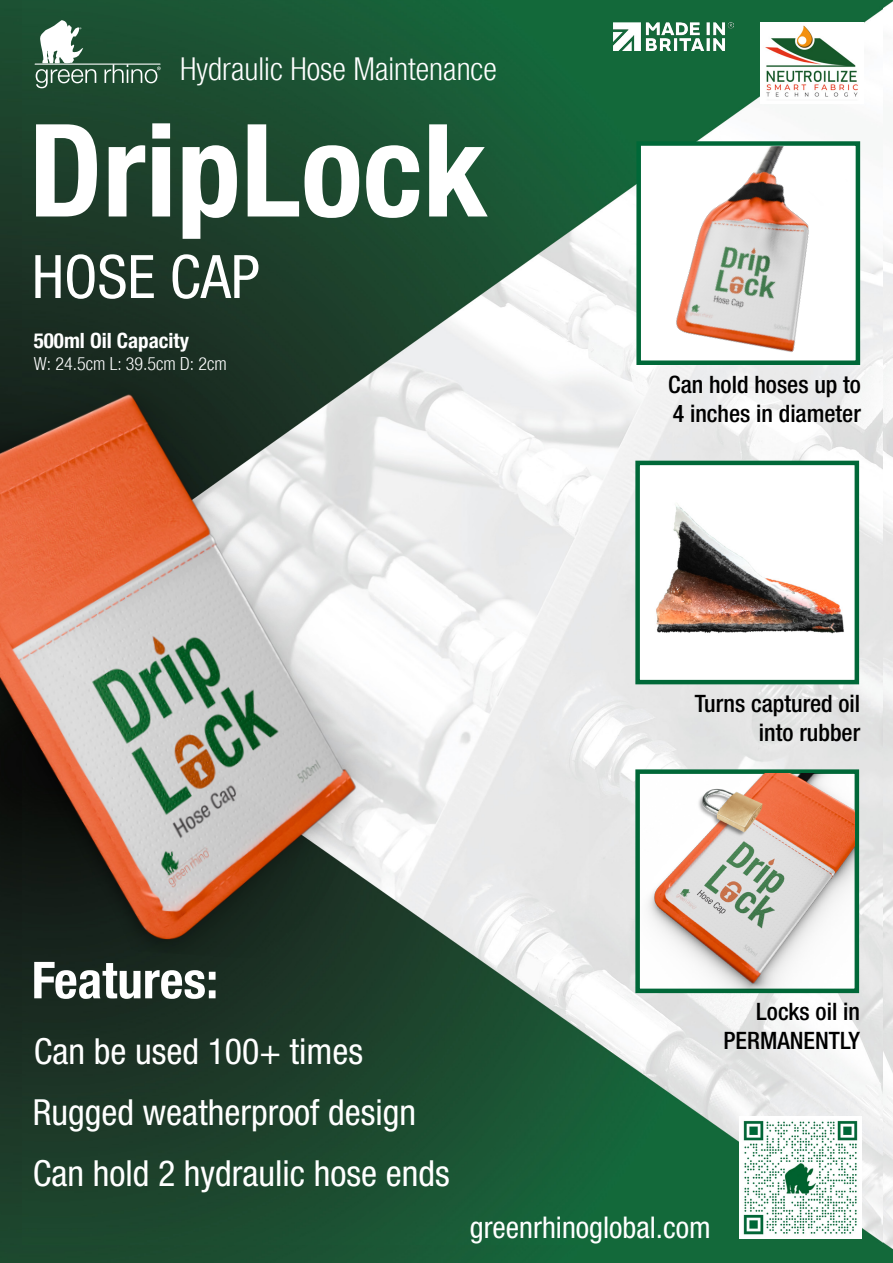
<style>
.page{position:relative;width:893px;height:1263px;background:#fff}
.page>*{position:absolute;margin:0;border:0;box-sizing:border-box;transform-origin:0 0}
.t1{font:700 condensed 129px "Helvetica Neue";color:#fff}
.t2{font:condensed 60px "Helvetica Neue LT Std";color:#fff}
.t3{font:700 condensed 51px "Helvetica Neue";color:#fff}
.t4{font:condensed 36px/61.3px "Helvetica Neue LT Std";color:#fff}
.t5{font:300 condensed 31.5px "Helvetica Neue";color:#fff}
.t6{font:condensed 30px "Helvetica Neue LT Std";color:#fff}
.t7{font:500 condensed 24px/28.8px "Helvetica Neue";color:#000;text-align:right}
.t8{font:700 condensed 21px "Helvetica Neue";color:#fff}
.t9{font:300 condensed 18px "Helvetica Neue";color:#fff}
</style>
<div class="page">
<img style="left:0;top:0;width:893px;height:1263px">
<img style="left:22px;top:0;width:860px;height:1244px">
<hr style="left:35px;top:64px;width:125px;height:1px;background:#fff">
<svg style="left:105px;top:64px;width:56px;height:19px"></svg>
<svg style="left:36px;top:20px;width:60px;height:68px"></svg>
<img style="left:760px;top:22px;width:103px;height:82px">
<img style="left:0;top:257px;width:545px;height:718px">
<div style="left:636px;top:141px;width:224px;height:224px;background:#fff;border:4px solid #006838"></div>
<div style="left:635px;top:461px;width:224px;height:223px;background:#fff;border:4px solid #006838"></div>
<svg style="left:635px;top:769px;width:224px;height:224px;background:#0b6c3e"></svg>
<img style="left:629px;top:146px;width:264px;height:208px">
<img style="left:740px;top:1117px;width:121px;height:121px">
<img style="left:613px;top:22px;width:121px;height:28px">
<img style="left:656px;top:505px;width:188px;height:129px">
<img style="left:589px;top:774px;width:266px;height:215px">
<h3 class="t5" style="left:180px;top:51px;width:318px">Hydraulic Hose Maintenance</h3>
<h1 class="t1" style="left:29px;top:92px;width:460px">DripLock</h1>
<h2 class="t2" style="left:32px;top:242px;width:229px">HOSE CAP</h2>
<p class="t8" style="left:34px;top:328px;width:157px">500ml Oil Capacity</p>
<p class="t9" style="left:34px;top:353px;width:195px">W: 24.5cm L: 39.5cm D: 2cm</p>
<h3 class="t3" style="left:32px;top:949px;width:188px">Features:</h3>
<h3 class="t4" style="left:33px;top:1020px;width:419px">Can be used 100+ times<br>Rugged weatherproof design<br>Can hold 2 hydraulic hose ends</h3>
<p class="t7" style="left:668px;top:370px;width:194px;text-align:left">Can hold hoses up to<br>4 inches in diameter</p>
<p class="t7" style="left:695px;top:689px;width:167px">Turns captured oil into rubber</p>
<p class="t7" style="left:724px;top:997px;width:138px">Locks oil in<br>PERMANENTLY</p>
<p class="t6" style="left:470px;top:1210px;width:243px">greenrhinoglobal.com</p>
</div>
